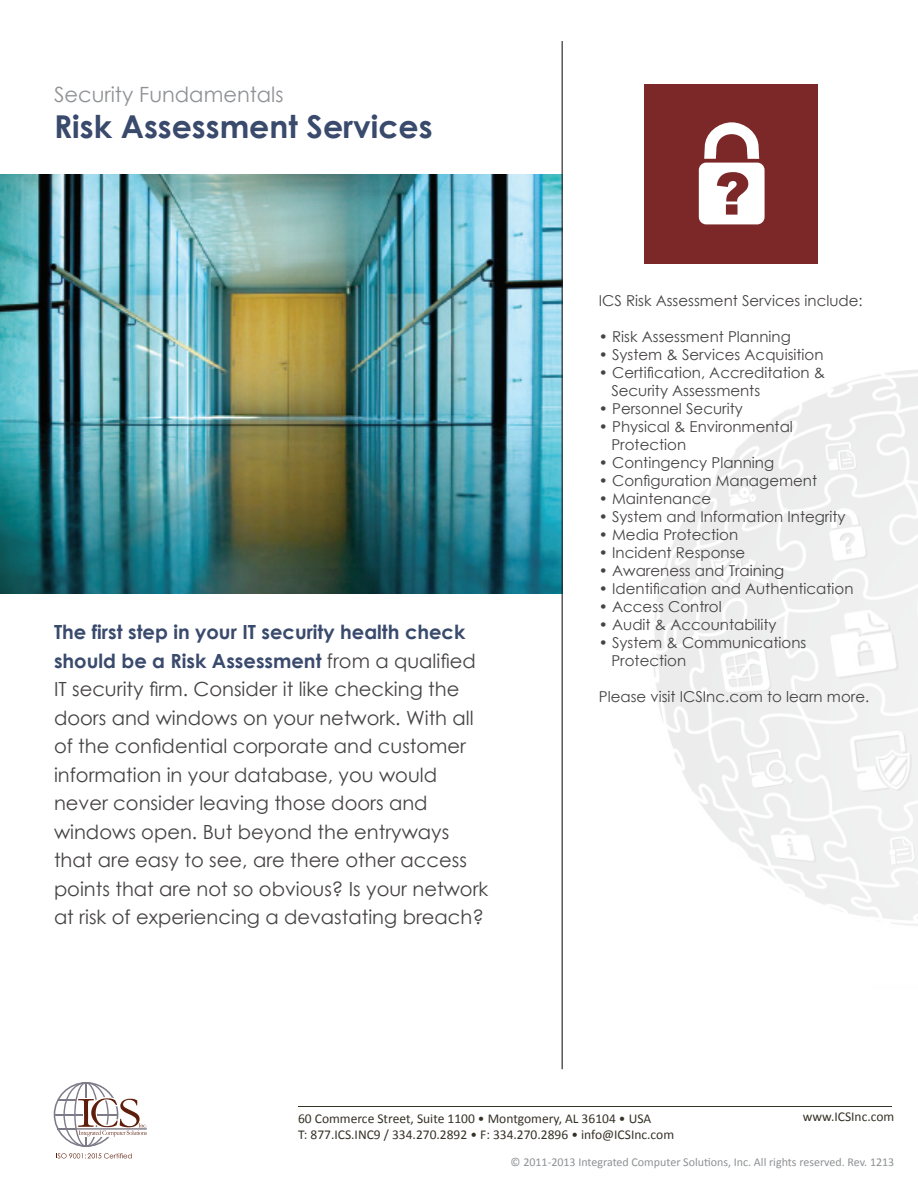
<style>
.page{position:relative;width:918px;height:1188px;background:#fff}
.page>*{position:absolute;margin:0;border:0;box-sizing:border-box;transform-origin:0 0}
.t1{font:700 31.5px "Century Gothic";color:#394a6c}
.t2{font:21px "Century Gothic";color:#8f9194}
.t3{font:19.5px/28.5px "Century Gothic";color:#464343}
.t4{font:700 19.5px "Century Gothic";color:#394a6c}
.t5{font:15px "Century Gothic";color:#464343}
.t6{font:13.5px "Calibri";color:#353226}
.t7{font:12px "Calibri";color:#8f9194}
.s1{font-weight:700;color:#394a6c}
</style>
<div class="page">
<img style="left:0;top:174px;width:562px;height:420px">
<hr style="left:562px;top:41px;width:1px;height:1028px;background:#231f20">
<hr style="left:298px;top:1106px;width:594px;height:1px;background:#353226">
<div style="left:645px;top:85px;width:173px;height:179px;background:#7c2829"></div>
<svg style="left:699px;top:122px;width:66px;height:102px"></svg>
<svg style="left:56px;top:1153px;width:76px;height:5px"></svg>
<svg style="left:54px;top:1082px;width:93px;height:65px"></svg>
<p class="t2" style="left:54px;top:80px;width:231px">Security Fundamentals</p>
<p class="t1" style="left:54px;top:107px;width:380px">Risk Assessment Services</p>
<p class="t4" style="left:54px;top:620px;width:413px">The first step in your IT security health check</p>
<p class="t3" style="left:54px;top:646px;width:436px"><span class="s1">should be a Risk Assessment</span> from a qualified IT security firm. Consider it like checking the doors and windows on your network. With all of the confidential corporate and customer information in your database, you would never consider leaving those doors and windows open. But beyond the entryways that are easy to see, are there other access points that are not so obvious? Is your network at risk of experiencing a devastating breach?</p>
<p class="t5" style="left:599px;top:290px;width:265px">ICS Risk Assessment Services include:</p>
<p class="t5" style="left:599px;top:326px;width:193px">• Risk Assessment Planning</p>
<p class="t5" style="left:599px;top:344px;width:226px">• System &amp; Services Acquisition</p>
<p class="t5" style="left:599px;top:362px;width:228px">• Certification, Accreditation &amp;</p>
<p class="t5" style="left:611px;top:380px;width:150px">Security Assessments</p>
<p class="t5" style="left:599px;top:398px;width:145px">• Personnel Security</p>
<p class="t5" style="left:599px;top:416px;width:196px">• Physical &amp; Environmental</p>
<p class="t5" style="left:611px;top:434px;width:76px">Protection</p>
<p class="t5" style="left:599px;top:452px;width:177px">• Contingency Planning</p>
<p class="t5" style="left:599px;top:470px;width:220px">• Configuration Management</p>
<p class="t5" style="left:599px;top:488px;width:114px">• Maintenance</p>
<p class="t5" style="left:599px;top:506px;width:248px">• System and Information Integrity</p>
<p class="t5" style="left:599px;top:524px;width:141px">• Media Protection</p>
<p class="t5" style="left:599px;top:542px;width:148px">• Incident Response</p>
<p class="t5" style="left:599px;top:560px;width:187px">• Awareness and Training</p>
<p class="t5" style="left:599px;top:578px;width:256px">• Identification and Authentication</p>
<p class="t5" style="left:599px;top:596px;width:124px">• Access Control</p>
<p class="t5" style="left:599px;top:614px;width:179px">• Audit &amp; Accountability</p>
<p class="t5" style="left:599px;top:632px;width:209px">• System &amp; Communications</p>
<p class="t5" style="left:611px;top:650px;width:76px">Protection</p>
<p class="t5" style="left:599px;top:686px;width:272px">Please visit ICSInc.com to learn more.</p>
<p class="t6" style="left:298px;top:1110px;width:355px">60 Commerce Street, Suite 1100 • Montgomery, AL 36104 • USA</p>
<p class="t6" style="left:803px;top:1108px;width:93px">www.ICSInc.com</p>
<p class="t6" style="left:298px;top:1127px;width:378px">T: 877.ICS.INC9 / 334.270.2892 • F: 334.270.2896 • info@ICSInc.com</p>
<p class="t7" style="left:511px;top:1154px;width:385px">© 2011-2013 Integrated Computer Solutions, Inc. All rights reserved. Rev. 1213</p>
</div>
